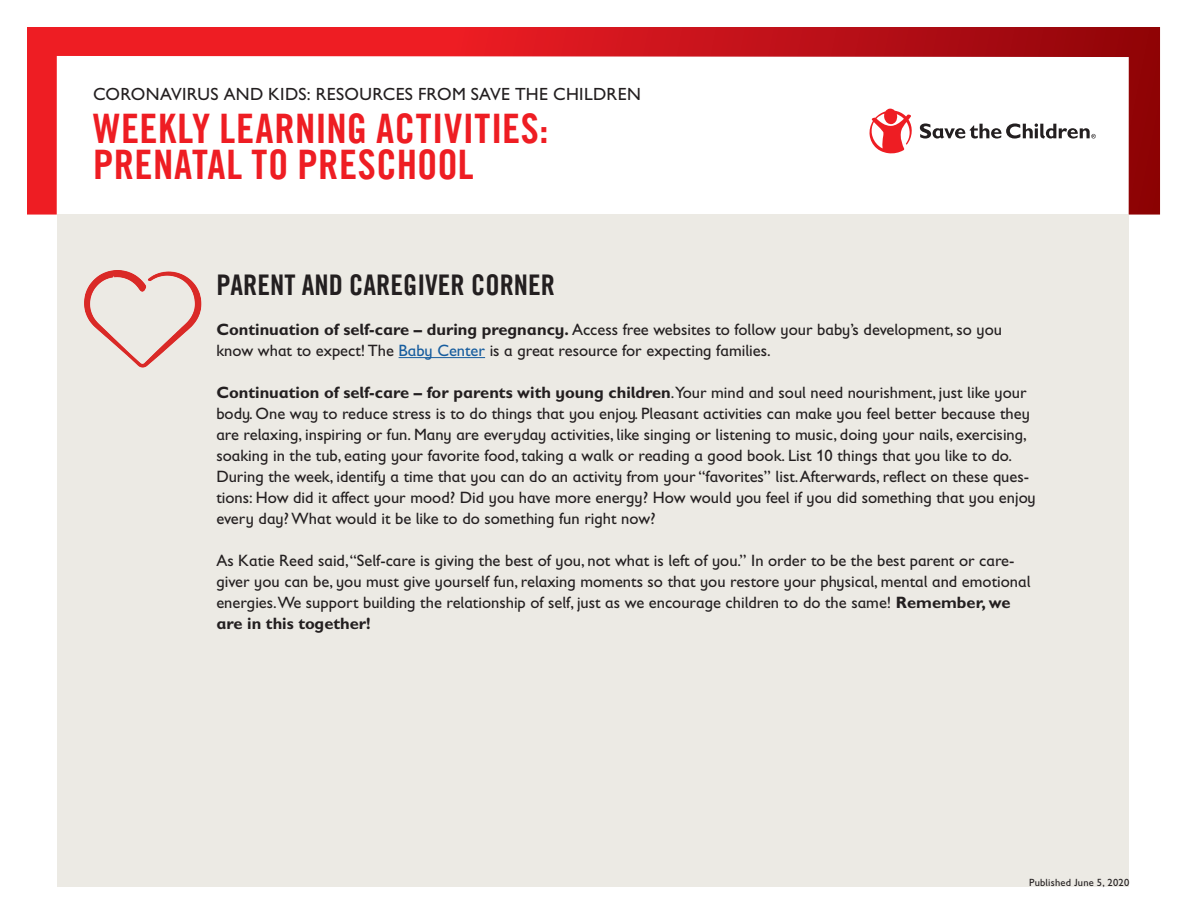
<style>
.page{position:relative;width:1188px;height:918px;background:#fff}
.page>*{position:absolute;margin:0;border:0;box-sizing:border-box;transform-origin:0 0}
.t1{font:40.8px/35.7px "Trade Gothic LT Com Bd Cn 20";letter-spacing:.01em;color:#ee1d23}
.t2{font:28.5px "Trade Gothic LT Com Bd Cn 20";color:#231f20}
.t3{font:17.7px "Gill Sans Infant Std";letter-spacing:.02em;color:#231f20}
.t4{font:16.5px/21px "Gill Sans Infant Std";color:#231f20}
.t5{font:10.5px "Gill Sans Infant Std";letter-spacing:.02em;color:#231f20}
.s1{font-weight:700}
.s2{color:#175d9e}
</style>
<div class="page">
<svg style="left:27px;top:27px;width:1133px;height:188px"></svg>
<svg style="left:869px;top:108px;width:44px;height:46px"></svg>
<svg style="left:920px;top:123px;width:176px;height:16px"></svg>
<div style="left:57px;top:214px;width:1071px;height:672px;background:#eceae4"></div>
<hr style="left:399px;top:357px;width:86px;height:1px;background:#175d9e">
<img style="left:84px;top:270px;width:118px;height:98px">
<p class="t3" style="left:93px;top:84px;width:549px">CORONAVIRUS AND KIDS: RESOURCES FROM SAVE THE CHILDREN</p>
<h1 class="t1" style="left:93px;top:110px;width:457px">WEEKLY LEARNING ACTIVITIES:<br>PRENATAL TO PRESCHOOL</h1>
<h2 class="t2" style="left:216px;top:267px;width:340px">PARENT AND CAREGIVER CORNER</h2>
<p class="t4" style="left:216px;top:319px;width:787px"><span class="s1">Continuation of self-care – during pregnancy.</span> Access free websites to follow your baby’s development, so you know what to expect! The <span class="s2">Baby Center</span> is a great resource for expecting families.</p>
<p class="t4" style="left:216px;top:382px;width:821px"><span class="s1">Continuation of self-care – for parents with young children</span>.Your mind and soul need nourishment, just like your body. One way to reduce stress is to do things that you enjoy. Pleasant activities can make you feel better because they are relaxing, inspiring or fun. Many are everyday activities, like singing or listening to music, doing your nails, exercising, soaking in the tub, eating your favorite food, taking a walk or reading a good book. List 10 things that you like to do.<br>During the week, identify a time that you can do an activity from your “favorites” list. Afterwards, reflect on these ques&shy;tions: How did it affect your mood? Did you have more energy? How would you feel if you did something that you enjoy every day? What would it be like to do something fun right now?</p>
<p class="t4" style="left:216px;top:550px;width:816px">As Katie Reed said, “Self-care is giving the best of you, not what is left of you.” In order to be the best parent or care&shy;giver you can be, you must give yourself fun, relaxing moments so that you restore your physical, mental and emotional energies.We support building the relationship of self, just as we encourage children to do the same! <span class="s1">Remember, we are in this together!</span></p>
<p class="t5" style="left:1029px;top:877px;width:102px">Published June 5, 2020</p>
</div>
